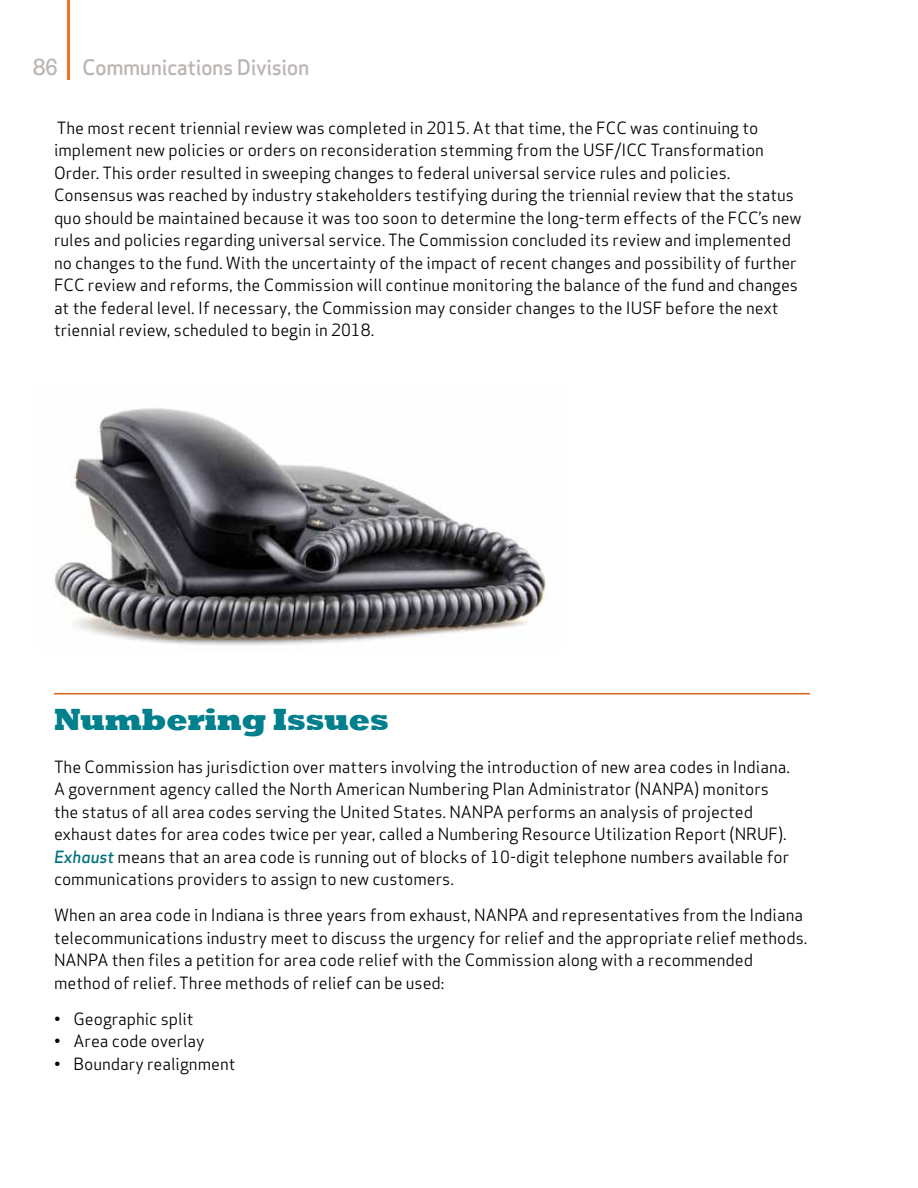
<style>
.page{position:relative;width:918px;height:1188px;background:#fff}
.page>*{position:absolute;margin:0;border:0;box-sizing:border-box;transform-origin:0 0}
.t1{font:800 31.5px "Rockwell";letter-spacing:-.02em;color:#007f8d}
.t2{font:500 21px "Apex Sans";letter-spacing:-.02em;color:#bab5b2}
.t3{font:16.5px/22.5px "Apex Sans";color:#000}
.s1{font-family:"Rockwell";font-weight:400;font-size:24px}
.s2{font-weight:500;font-style:italic;color:#00717e}
</style>
<div class="page">
<hr style="left:68px;top:0;width:2px;height:79px;background:#f37124">
<hr style="left:54px;top:693px;width:756px;height:1px;background:#d2621e">
<img style="left:53px;top:408px;width:493px;height:237px">
<p class="t2" style="left:33px;top:49px;width:278px"><span class="s1">86</span> Communications Division</p>
<p class="t3" style="left:54px;top:115px;width:749px">The most recent triennial review was completed in 2015. At that time, the FCC was continuing to implement new policies or orders on reconsideration stemming from the USF/ICC Transformation Order. This order resulted in sweeping changes to federal universal service rules and policies.<br>Consensus was reached by industry stakeholders testifying during the triennial review that the status quo should be maintained because it was too soon to determine the long-term effects of the FCC’s new rules and policies regarding universal service. The Commission concluded its review and implemented no changes to the fund. With the uncertainty of the impact of recent changes and possibility of further FCC review and reforms, the Commission will continue monitoring the balance of the fund and changes at the federal level. If necessary, the Commission may consider changes to the IUSF before the next triennial review, scheduled to begin in 2018.</p>
<h1 class="t1" style="left:54px;top:701px;width:337px">Numbering Issues</h1>
<p class="t3" style="left:54px;top:754px;width:738px">The Commission has jurisdiction over matters involving the introduction of new area codes in Indiana.<br>A government agency called the North American Numbering Plan Administrator (NANPA) monitors the status of all area codes serving the United States. NANPA performs an analysis of projected exhaust dates for area codes twice per year, called a Numbering Resource Utilization Report (NRUF).<br><span class="s2">Exhaust</span> means that an area code is running out of blocks of 10-digit telephone numbers available for communications providers to assign to new customers.</p>
<p class="t3" style="left:54px;top:903px;width:755px">When an area code in Indiana is three years from exhaust, NANPA and representatives from the Indiana telecommunications industry meet to discuss the urgency for relief and the appropriate relief methods.<br>NANPA then files a petition for area code relief with the Commission along with a recommended method of relief. Three methods of relief can be used:</p>
<p class="t3" style="left:54px;top:1006px;width:141px">• Geographic split</p>
<p class="t3" style="left:54px;top:1029px;width:152px">• Area code overlay</p>
<p class="t3" style="left:54px;top:1051px;width:183px">• Boundary realignment</p>
</div>
